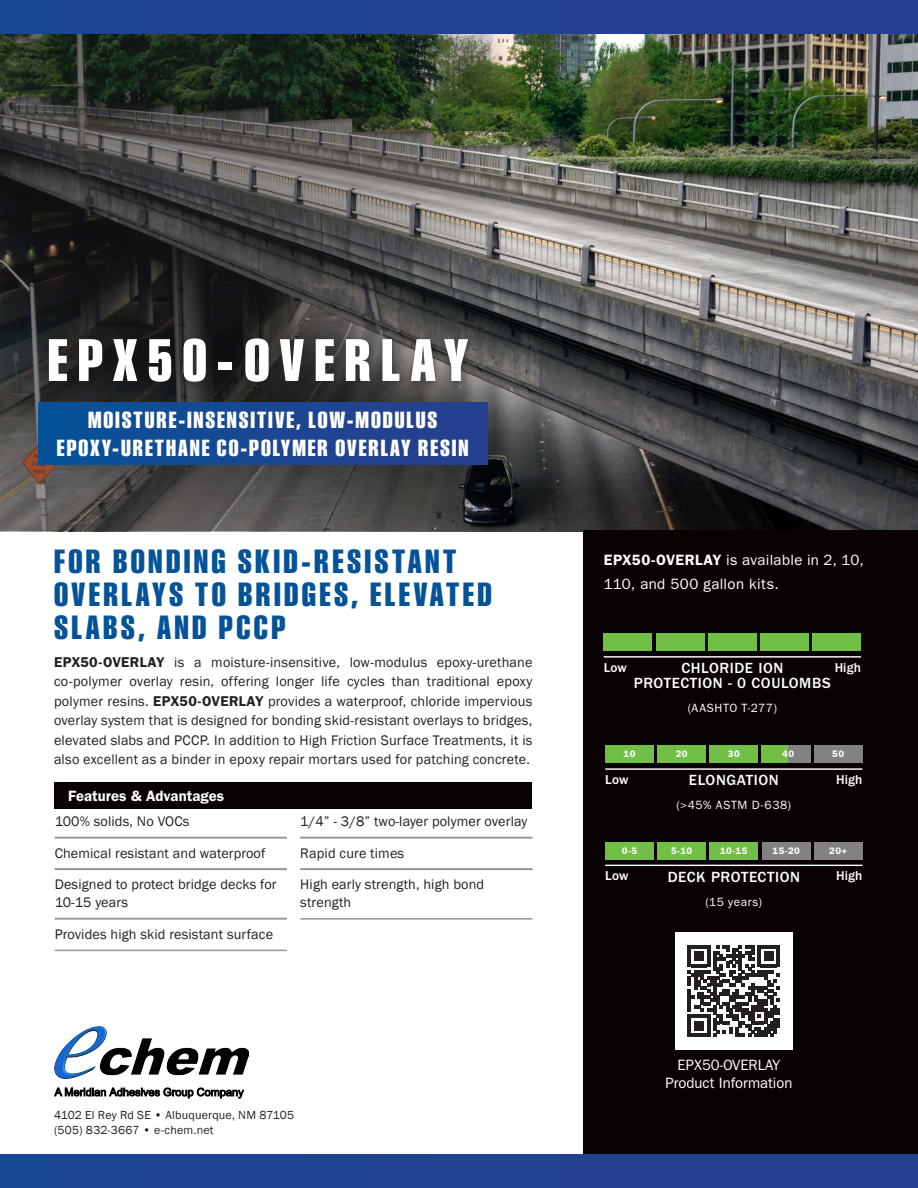
<style>
.page{position:relative;width:918px;height:1188px;background:#fff}
.page>*{position:absolute;margin:0;border:0;box-sizing:border-box;transform-origin:0 0}
.t1{font:700 61.5px "Smart Sans Std";letter-spacing:.16em;color:#fff}
.t2{font:700 34.5px/33px "Smart Sans Std";letter-spacing:.095em;color:#045399}
.t3{font:700 24px/28.5px "Smart Sans Std";letter-spacing:.08em;color:#fff;text-align:center}
.t4{font:500 15.3px "ITC Franklin Gothic Std";letter-spacing:.035em;color:#fff}
.t5{font:15px/24px "ITC Franklin Gothic Std";letter-spacing:.02em;color:#fff}
.t6{font:15px "ITC Franklin Gothic Std";color:#fff}
.t7{font:600 15px "ITC Franklin Gothic Std";letter-spacing:.005em;color:#fff}
._03-Body_Copy-Regular__Black{font:14.25px/19.5px "Franklin Gothic";letter-spacing:.01em;color:#231f20}
.t8{font:500 13.35px "ITC Franklin Gothic Std";letter-spacing:.01em;color:#fff}
.t9{font:12px "Franklin Gothic";letter-spacing:.015em;color:#231f20}
.t10{font:12px "ITC Franklin Gothic Std";letter-spacing:.045em;color:#fff}
.t11{font:600 9.6px "ITC Franklin Gothic Std";letter-spacing:.05em;color:#fff}
.s1{font-family:"ITC Franklin Gothic Std";font-weight:600}
.s2{font-weight:600}
</style>
<div class="page">
<img style="left:511px;top:34px;width:407px;height:497px">
<svg style="left:0;top:34px;width:511px;height:497px;background:#40413d"></svg>
<div style="left:0;top:1154px;width:918px;height:34px;background:#234390"></div>
<div style="left:0;top:0;width:918px;height:34px;background:#234390"></div>
<div style="left:584px;top:530px;width:334px;height:624px;background:#080302"></div>
<div style="left:42px;top:334px;width:433px;height:57px;background:#231f20;opacity:.55"></div>
<div style="left:38px;top:403px;width:449px;height:62px;background:linear-gradient(to right,#065298,#2a3e8e)"></div>
<div style="left:675px;top:932px;width:117px;height:118px;background:#fff"></div>
<svg style="left:688px;top:945px;width:92px;height:92px"></svg>
<hr style="left:55px;top:837px;width:232px;height:2px;background:#939598">
<hr style="left:55px;top:869px;width:232px;height:1px;background:#939598">
<hr style="left:55px;top:868px;width:232px;height:1px;background:#939598">
<hr style="left:55px;top:918px;width:232px;height:2px;background:#939598">
<hr style="left:55px;top:950px;width:232px;height:1px;background:#939598">
<hr style="left:300px;top:837px;width:232px;height:2px;background:#939598">
<hr style="left:300px;top:869px;width:232px;height:1px;background:#939598">
<hr style="left:300px;top:868px;width:232px;height:1px;background:#939598">
<hr style="left:300px;top:918px;width:232px;height:2px;background:#939598">
<div style="left:55px;top:782px;width:477px;height:27px;background:#080302"></div>
<hr style="left:604px;top:656px;width:257px;height:2px;background:#fff">
<div style="left:604px;top:634px;width:48px;height:17px;background:#71bf44"></div>
<div style="left:708px;top:634px;width:49px;height:17px;background:#71bf44"></div>
<div style="left:656px;top:634px;width:48px;height:17px;background:#71bf44"></div>
<div style="left:760px;top:634px;width:49px;height:17px;background:#71bf44"></div>
<div style="left:812px;top:634px;width:49px;height:17px;background:#71bf44"></div>
<img style="left:55px;top:1027px;width:194px;height:52px">
<svg style="left:54px;top:1088px;width:190px;height:10px"></svg>
<hr style="left:605px;top:768px;width:257px;height:2px;background:#fff">
<div style="left:605px;top:745px;width:49px;height:18px;background:#71bf44"></div>
<div style="left:657px;top:745px;width:49px;height:18px;background:#71bf44"></div>
<div style="left:762px;top:745px;width:48px;height:18px;background:#838281"></div>
<div style="left:814px;top:745px;width:48px;height:18px;background:#838281"></div>
<div style="left:710px;top:745px;width:48px;height:18px;background:#71bf44"></div>
<hr style="left:605px;top:865px;width:257px;height:1px;background:#fff">
<div style="left:605px;top:842px;width:49px;height:17px;background:#71bf44"></div>
<div style="left:710px;top:842px;width:48px;height:17px;background:#71bf44"></div>
<div style="left:657px;top:842px;width:49px;height:17px;background:#71bf44"></div>
<div style="left:762px;top:842px;width:48px;height:17px;background:#838281"></div>
<div style="left:814px;top:842px;width:48px;height:17px;background:#838281"></div>
<div style="left:762px;top:745px;width:26px;height:18px;background:#71bf44"></div>
<p class="t1" style="left:48px;top:326px;width:422px">EPX50-OVERLAY</p>
<p class="t3" style="left:57px;top:406px;width:413px">MOISTURE-INSENSITIVE, LOW-MODULUS<br>EPOXY-URETHANE CO-POLYMER OVERLAY RESIN</p>
<p class="t2" style="left:54px;top:545px;width:439px">FOR BONDING SKID-RESISTANT<br>OVERLAYS TO BRIDGES, ELEVATED<br>SLABS, AND PCCP</p>
<p class="_03-Body_Copy-Regular__Black" style="left:54px;top:652px;width:480px;text-align:justify"><span class="s1">EPX50-OVERLAY</span> is a moisture-insensitive, low-modulus epoxy-urethane co-polymer overlay resin, offering longer life cycles than traditional epoxy polymer resins. <span class="s1">EPX50-OVERLAY</span> provides a waterproof, chloride impervious overlay system that is designed for bonding skid-resistant overlays to bridges, elevated slabs and PCCP. In addition to High Friction Surface Treatments, it is also excellent as a binder in epoxy repair mortars used for patching concrete.</p>
<p class="t7" style="left:68px;top:786px;width:158px">Features &amp; Advantages</p>
<p class="_03-Body_Copy-Regular__Black" style="left:55px;top:812px;width:136px">100% solids, No VOCs</p>
<p class="_03-Body_Copy-Regular__Black" style="left:55px;top:844px;width:212px">Chemical resistant and waterproof</p>
<p class="_03-Body_Copy-Regular__Black" style="left:55px;top:876px;width:223px;line-height:18px">Designed to protect bridge decks for<br>10-15 years</p>
<p class="_03-Body_Copy-Regular__Black" style="left:55px;top:925px;width:220px">Provides high skid resistant surface</p>
<p class="_03-Body_Copy-Regular__Black" style="left:300px;top:812px;width:229px">1/4” - 3/8” two-layer polymer overlay</p>
<p class="_03-Body_Copy-Regular__Black" style="left:300px;top:844px;width:105px">Rapid cure times</p>
<p class="_03-Body_Copy-Regular__Black" style="left:300px;top:876px;width:185px;line-height:18px">High early strength, high bond strength</p>
<p class="t9" style="left:54px;top:1108px;width:242px">4102 El Rey Rd SE • Albuquerque, NM 87105</p>
<p class="t9" style="left:54px;top:1123px;width:161px">(505) 832-3667 • e-chem.net</p>
<p class="t5" style="left:604px;top:548px;width:262px"><span class="s2">EPX50-OVERLAY</span> is available in 2, 10,<br>110, and 500 gallon kits.</p>
<p class="t4" style="left:681px;top:660px;width:104px">CHLORIDE ION</p>
<p class="t4" style="left:634px;top:675px;width:199px">PROTECTION - 0 COULOMBS</p>
<p class="t10" style="left:688px;top:701px;width:91px">(AASHTO T-277)</p>
<p class="t8" style="left:604px;top:660px;width:25px">Low</p>
<p class="t8" style="left:835px;top:660px;width:28px">High</p>
<p class="t11" style="left:782px;top:748px;width:14px">40</p>
<p class="t11" style="left:624px;top:748px;width:13px">10</p>
<p class="t11" style="left:676px;top:748px;width:13px">20</p>
<p class="t11" style="left:728px;top:748px;width:13px">30</p>
<p class="t11" style="left:832px;top:748px;width:13px">50</p>
<p class="t4" style="left:689px;top:771px;width:91px">ELONGATION</p>
<p class="t10" style="left:676px;top:798px;width:116px">(&gt;45% ASTM D-638)</p>
<p class="t8" style="left:605px;top:772px;width:25px">Low</p>
<p class="t8" style="left:836px;top:772px;width:28px">High</p>
<p class="t11" style="left:622px;top:845px;width:17px">0-5</p>
<p class="t11" style="left:671px;top:845px;width:23px">5-10</p>
<p class="t11" style="left:720px;top:845px;width:29px">10-15</p>
<p class="t11" style="left:772px;top:845px;width:29px">15-20</p>
<p class="t11" style="left:829px;top:845px;width:20px">20+</p>
<p class="t4" style="left:668px;top:868px;width:134px">DECK PROTECTION</p>
<p class="t10" style="left:706px;top:895px;width:58px">(15 years)</p>
<p class="t8" style="left:605px;top:869px;width:25px">Low</p>
<p class="t8" style="left:836px;top:869px;width:28px">High</p>
<p class="t6" style="left:678px;top:1056px;width:104px">EPX50-OVERLAY</p>
<p class="t6" style="left:666px;top:1074px;width:128px">Product Information</p>
</div>
